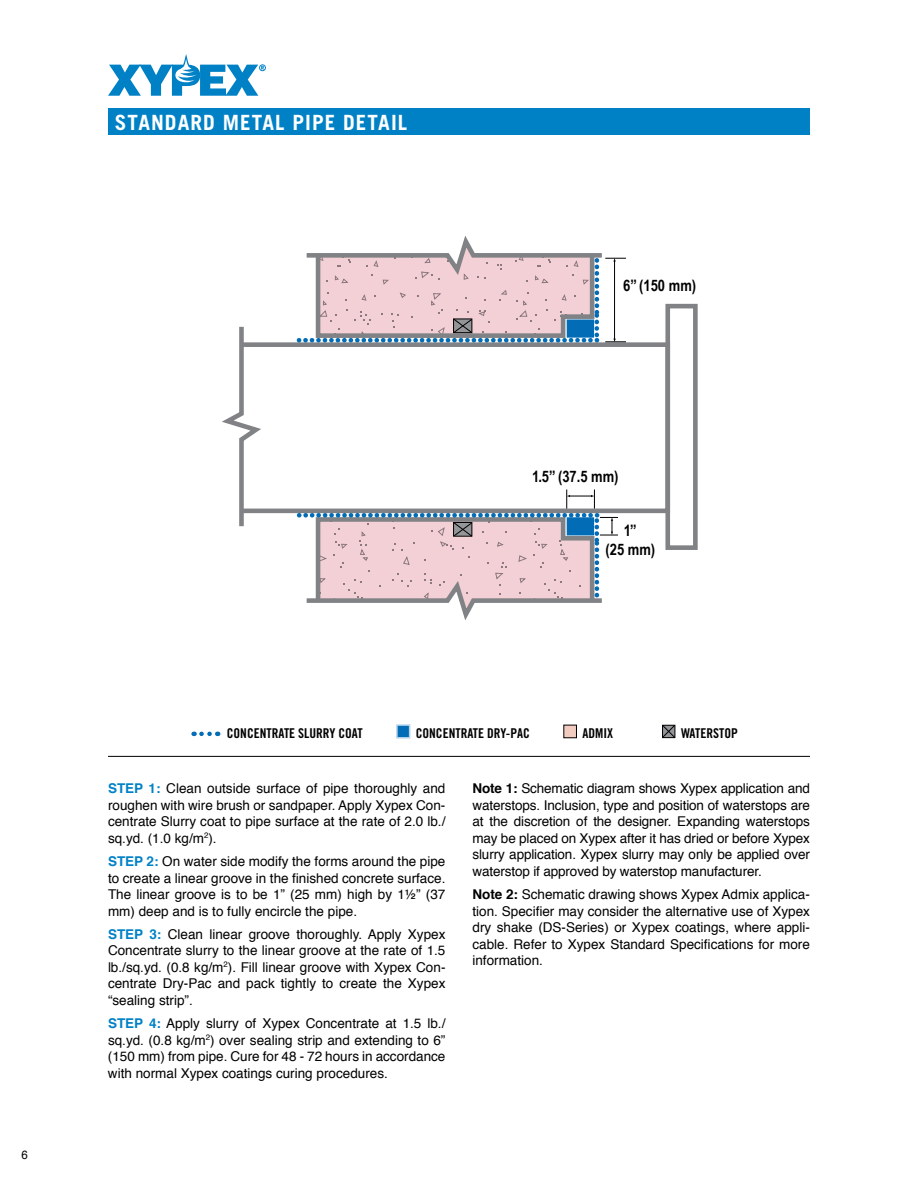
<style>
.page{position:relative;width:918px;height:1188px;background:#fff}
.page>*{position:absolute;margin:0;border:0;box-sizing:border-box;transform-origin:0 0}
.t1{font:700 21px "Trade Gothic";letter-spacing:.05em;color:#fff}
.t2{font:700 15.9px/19px "Arial Narrow";color:#000;text-align:center}
.t3{font:13.5px/16.5px "Helvetica";color:#000;text-align:justify}
.t4{font:13.5px "Trade Gothic Bold Cond Twenty";color:#000}
.t5{font:12px "Helvetica";color:#000;scale:.95 1}
.s1{font-weight:700;color:#0081c6}
.s2{font-weight:700}
</style>
<div class="page">
<div style="left:108px;top:108px;width:702px;height:27px;background:#0081c6"></div>
<div style="left:259px;top:64px;width:7px;height:7px;border:1px solid #0081c6;border-radius:50%"></div>
<svg style="left:108px;top:54px;width:156px;height:42px"></svg>
<hr style="left:108px;top:756px;width:702px;height:1px;background:#000">
<div style="left:240px;top:342px;width:430px;height:171px;border:5px solid #808285"></div>
<div style="left:665px;top:304px;width:33px;height:246px;border:5px solid #808285"></div>
<svg style="left:222px;top:326px;width:44px;height:201px"></svg>
<svg style="left:299px;top:490px;width:319px;height:130px"></svg>
<svg style="left:299px;top:236px;width:327px;height:107px"></svg>
<svg style="left:662px;top:724px;width:14px;height:15px"></svg>
<svg style="left:201px;top:732px;width:17px;height:4px"></svg>
<div style="left:396px;top:724px;width:14px;height:15px;background:#036cb6;border:2px solid #b3d3e9"></div>
<div style="left:564px;top:725px;width:12px;height:13px;background:#f1cac0"></div>
<div style="left:564px;top:725px;width:13px;height:13px;border:1px solid #000"></div>
<p class="t5" style="left:22px;top:1147px;width:8px">6</p>
<h1 class="t1" style="left:115px;top:109px;width:294px">STANDARD METAL PIPE DETAIL</h1>
<p class="t2" style="left:623px;top:276px;width:75px">6” (150 mm)</p>
<p class="t2" style="left:532px;top:467px;width:88px">1.5” (37.5 mm)</p>
<p class="t2" style="left:605px;top:521px;width:51px">1”<br>(25 mm)</p>
<p class="t4" style="left:227px;top:725px;width:137px">CONCENTRATE SLURRY COAT</p>
<p class="t4" style="left:416px;top:725px;width:116px">CONCENTRATE DRY-PAC</p>
<p class="t4" style="left:583px;top:725px;width:32px">ADMIX</p>
<p class="t4" style="left:681px;top:725px;width:58px">WATERSTOP</p>
<p class="t3" style="left:108px;top:781px;width:339px"><span class="s1">STEP 1:</span> Clean outside surface of pipe thoroughly and roughen with wire brush or sandpaper. Apply Xypex Con&shy;centrate Slurry coat to pipe surface at the rate of 2.0 lb./ sq.yd. (1.0 kg/m<sup>2</sup>).</p>
<p class="t3" style="left:108px;top:854px;width:339px"><span class="s1">STEP 2:</span> On water side modify the forms around the pipe to create a linear groove in the finished concrete surface.<br>The linear groove is to be 1” (25 mm) high by 1½” (37 mm) deep and is to fully encircle the pipe.</p>
<p class="t3" style="left:108px;top:927px;width:339px"><span class="s1">STEP 3:</span> Clean linear groove thoroughly. Apply Xypex Concentrate slurry to the linear groove at the rate of 1.5 lb./sq.yd. (0.8 kg/m<sup>2</sup>). Fill linear groove with Xypex Con&shy;centrate Dry-Pac and pack tightly to create the Xypex “sealing strip”.</p>
<p class="t3" style="left:108px;top:1016px;width:339px"><span class="s1">STEP 4:</span> Apply slurry of Xypex Concentrate at 1.5 lb./ sq.yd. (0.8 kg/m<sup>2</sup>) over sealing strip and extending to 6” (150 mm) from pipe. Cure for 48 - 72 hours in accordance with normal Xypex coatings curing procedures.</p>
<p class="t3" style="left:472px;top:781px;width:339px"><span class="s2">Note 1:</span> Schematic diagram shows Xypex application and waterstops. Inclusion, type and position of waterstops are at the discretion of the designer. Expanding waterstops may be placed on Xypex after it has dried or before Xypex slurry application. Xypex slurry may only be applied over waterstop if approved by waterstop manufacturer.</p>
<p class="t3" style="left:472px;top:887px;width:339px"><span class="s2">Note 2:</span> Schematic drawing shows Xypex Admix applica&shy;tion. Specifier may consider the alternative use of Xypex dry shake (DS-Series) or Xypex coatings, where appli&shy;cable. Refer to Xypex Standard Specifications for more information.</p>
</div>
